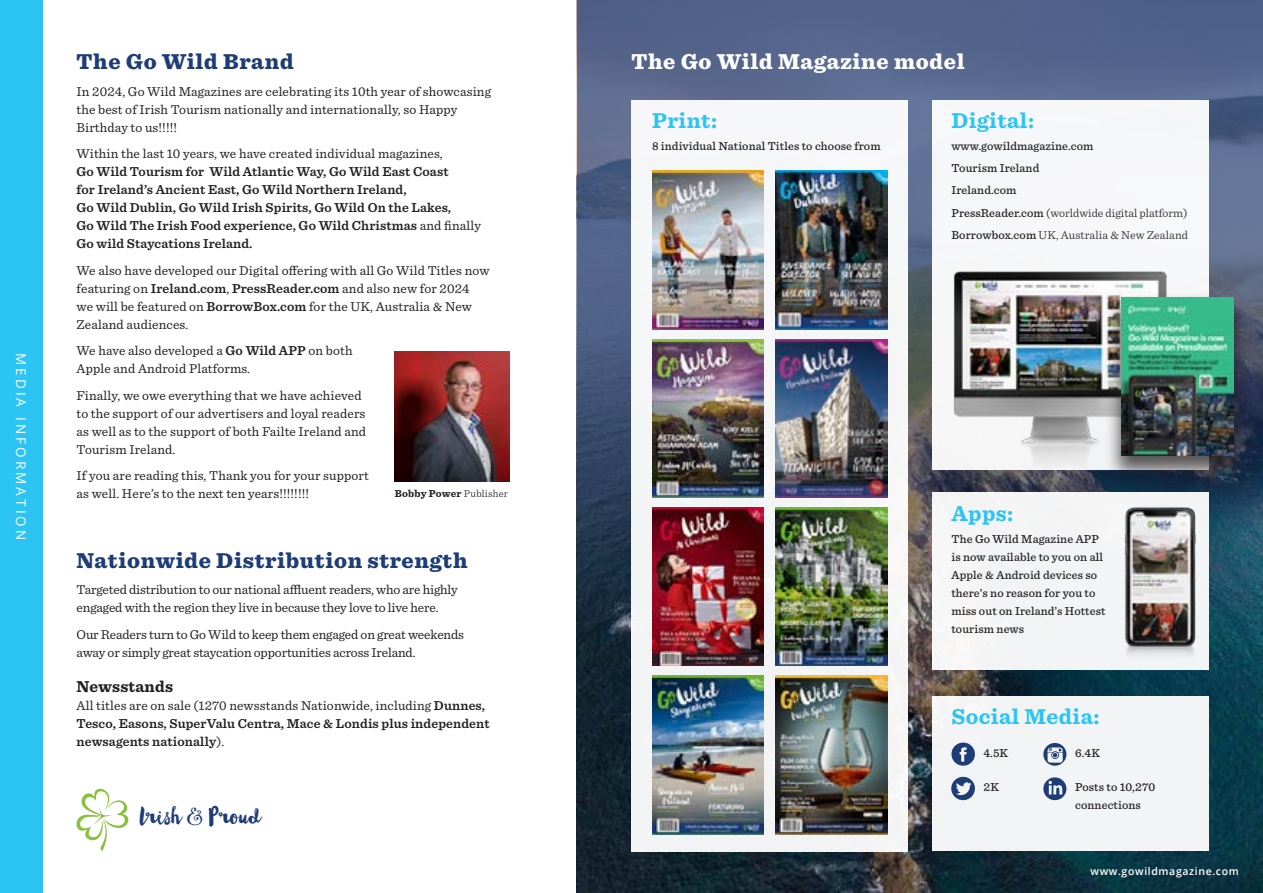
<style>
.page{position:relative;width:1263px;height:893px;background:#fff}
.page>*{position:absolute;margin:0;border:0;box-sizing:border-box;transform-origin:0 0}
.t1{font:26.4px "Wanderlust Letters";color:#1e3c75}
.t2{font:900 22.5px "Sentinel";letter-spacing:.03em;color:#1e3c75}
.t3{font:700 22.5px "Sentinel";letter-spacing:.02em;color:#2bc4f3}
.t4{font:900 22.5px "Sentinel";letter-spacing:.03em;color:#fff}
.t5{font:700 16.5px "Sentinel";letter-spacing:.01em;color:#231f20}
.t6{font:13.5px/18px "Sentinel";letter-spacing:.01em;color:#231f20}
.t7{font:600 13.5px/18px "Sentinel";letter-spacing:.01em;color:#231f20}
.t8{font:13.5px/18px "Sentinel";letter-spacing:-.01em;color:#231f20}
.t9{font:13.5px "Open Sans";letter-spacing:.23em;color:#fff}
.t10{font:500 12px/18px "Sentinel";letter-spacing:.01em;color:#231f20}
.t11{font:300 12px "Sentinel";color:#231f20}
.t12{font:600 10.5px "Open Sans";letter-spacing:.06em;color:#fff}
.t13{font:700 10.5px "Sentinel";letter-spacing:.015em;color:#231f20}
.s1{font-weight:400}
.s2{font-weight:600}
.s3{font-weight:500}
.s4{font-weight:300}
</style>
<div class="page">
<img style="left:576px;top:0;width:687px;height:893px">
<svg style="left:577px;top:0;width:686px;height:639px;background:#4d5f80"></svg>
<img style="left:395px;top:352px;width:114px;height:129px">
<div style="left:631px;top:100px;width:277px;height:751px;background:#f5f6f7"></div>
<div style="left:0;top:0;width:43px;height:893px;background:#2bc4f3"></div>
<img style="left:775px;top:339px;width:112px;height:158px">
<img style="left:775px;top:507px;width:112px;height:159px">
<img style="left:652px;top:676px;width:112px;height:158px">
<img style="left:775px;top:171px;width:112px;height:158px">
<img style="left:652px;top:507px;width:112px;height:159px">
<img style="left:652px;top:339px;width:112px;height:158px">
<img style="left:775px;top:676px;width:112px;height:158px">
<img style="left:652px;top:171px;width:112px;height:158px">
<div style="left:932px;top:100px;width:276px;height:370px;background:#f6f7f9"></div>
<img style="left:945px;top:271px;width:228px;height:222px">
<div style="left:1105px;top:292px;width:145px;height:192px;background:#231f20;opacity:.75"></div>
<img style="left:1122px;top:298px;width:112px;height:158px">
<div style="left:932px;top:493px;width:276px;height:177px;background:#f2f4f5"></div>
<div style="left:932px;top:696px;width:276px;height:155px;background:#f2f4f5"></div>
<img style="left:1124px;top:507px;width:72px;height:149px">
<svg style="left:951px;top:743px;width:24px;height:23px"></svg>
<svg style="left:951px;top:777px;width:24px;height:23px"></svg>
<svg style="left:1043px;top:743px;width:23px;height:23px"></svg>
<svg style="left:1043px;top:777px;width:23px;height:23px"></svg>
<svg style="left:76px;top:789px;width:53px;height:62px"></svg>
<p class="t9" style="left:30px;top:353px;width:189px;rotate:90deg">MEDIA INFORMATION</p>
<p class="t2" style="left:77px;top:44px;width:219px">The Go Wild Brand</p>
<p class="t4" style="left:631px;top:44px;width:335px">The Go Wild Magazine model</p>
<p class="t6" style="left:77px;top:81px;width:416px">In 2024, Go Wild Magazines are celebrating its 10th year of showcasing the best of Irish Tourism nationally and internationally, so Happy<br>Birthday to us!!!!!</p>
<p class="t7" style="left:77px;top:144px;width:406px"><span class="s1">Within the last 10 years, we have created individual magazines,<br></span>Go Wild Tourism for Wild Atlantic Way, Go Wild East Coast<br>for Ireland’s Ancient East, Go Wild Northern Ireland,<br>Go Wild Dublin, Go Wild Irish Spirits, Go Wild On the Lakes,<br>Go Wild The Irish Food experience, Go Wild Christmas <span class="s1">and finally </span>Go wild Staycations Ireland.</p>
<p class="t6" style="left:77px;top:260px;width:414px">We also have developed our Digital offering with all Go Wild Titles now featuring on <span class="s2">Ireland.com</span>, <span class="s2">PressReader.com</span> and also new for 2024 we will be featured on <span class="s2">BorrowBox.com</span> for the UK, Australia &amp; New Zealand audiences.</p>
<p class="t6" style="left:77px;top:341px;width:277px">We have also developed a <span class="s2">Go Wild APP</span> on both<br>Apple and Android Platforms.</p>
<p class="t6" style="left:77px;top:385px;width:291px">Finally, we owe everything that we have achieved to the support of our advertisers and loyal readers as well as to the support of both Failte Ireland and Tourism Ireland.</p>
<p class="t6" style="left:77px;top:466px;width:294px">If you are reading this, Thank you for your support as well. Here’s to the next ten years!!!!!!!!</p>
<p class="t3" style="left:652px;top:102px;width:67px">Print:</p>
<p class="t10" style="left:652px;top:136px;width:230px">8 individual National Titles to choose from</p>
<p class="t3" style="left:951px;top:102px;width:84px">Digital:</p>
<p class="t10" style="left:951px;top:136px;width:144px">www.gowildmagazine.com</p>
<p class="t10" style="left:951px;top:159px;width:89px">Tourism Ireland</p>
<p class="t10" style="left:951px;top:181px;width:66px">Ireland.com</p>
<p class="t11" style="left:951px;top:204px;width:238px"><span class="s3">PressReader.com</span> (worldwide digital platform)</p>
<p class="t11" style="left:951px;top:226px;width:238px"><span class="s3">Borrowbox.com</span> UK, Australia &amp; New Zealand</p>
<p class="t13" style="left:395px;top:485px;width:115px">Bobby Power <span class="s4">Publisher</span></p>
<p class="t2" style="left:77px;top:542px;width:393px">Nationwide Distribution strength</p>
<p class="t8" style="left:77px;top:580px;width:383px">Targeted distribution to our national affluent readers, who are highly engaged with the region they live in because they love to live here.</p>
<p class="t8" style="left:77px;top:624px;width:389px">Our Readers turn to Go Wild to keep them engaged on great weekends away or simply great staycation opportunities across Ireland.</p>
<p class="t5" style="left:77px;top:673px;width:98px">Newsstands</p>
<p class="t7" style="left:77px;top:695px;width:415px"><span class="s1">All titles are on sale (1270 newsstands Nationwide, including</span> Dunnes,<br>Tesco, Easons, SuperValu Centra, Mace &amp; Londis plus independent newsagents nationally<span class="s1">).</span></p>
<p class="t1" style="left:138px;top:800px;width:122px">Irish &amp; Proud</p>
<p class="t3" style="left:951px;top:495px;width:63px">Apps:</p>
<p class="t10" style="left:951px;top:529px;width:156px">The Go Wild Magazine APP is now available to you on all<br>Apple &amp; Android devices so there’s no reason for you to miss out on Ireland’s Hottest tourism news</p>
<p class="t3" style="left:951px;top:699px;width:150px">Social Media:</p>
<p class="t10" style="left:983px;top:743px;width:26px">4.5K</p>
<p class="t10" style="left:983px;top:777px;width:17px">2K</p>
<p class="t10" style="left:1075px;top:743px;width:26px">6.4K</p>
<p class="t10" style="left:1075px;top:777px;width:82px">Posts to 10,270 connections</p>
<p class="t12" style="left:1090px;top:864px;width:150px">www.gowildmagazine.com</p>
</div>
